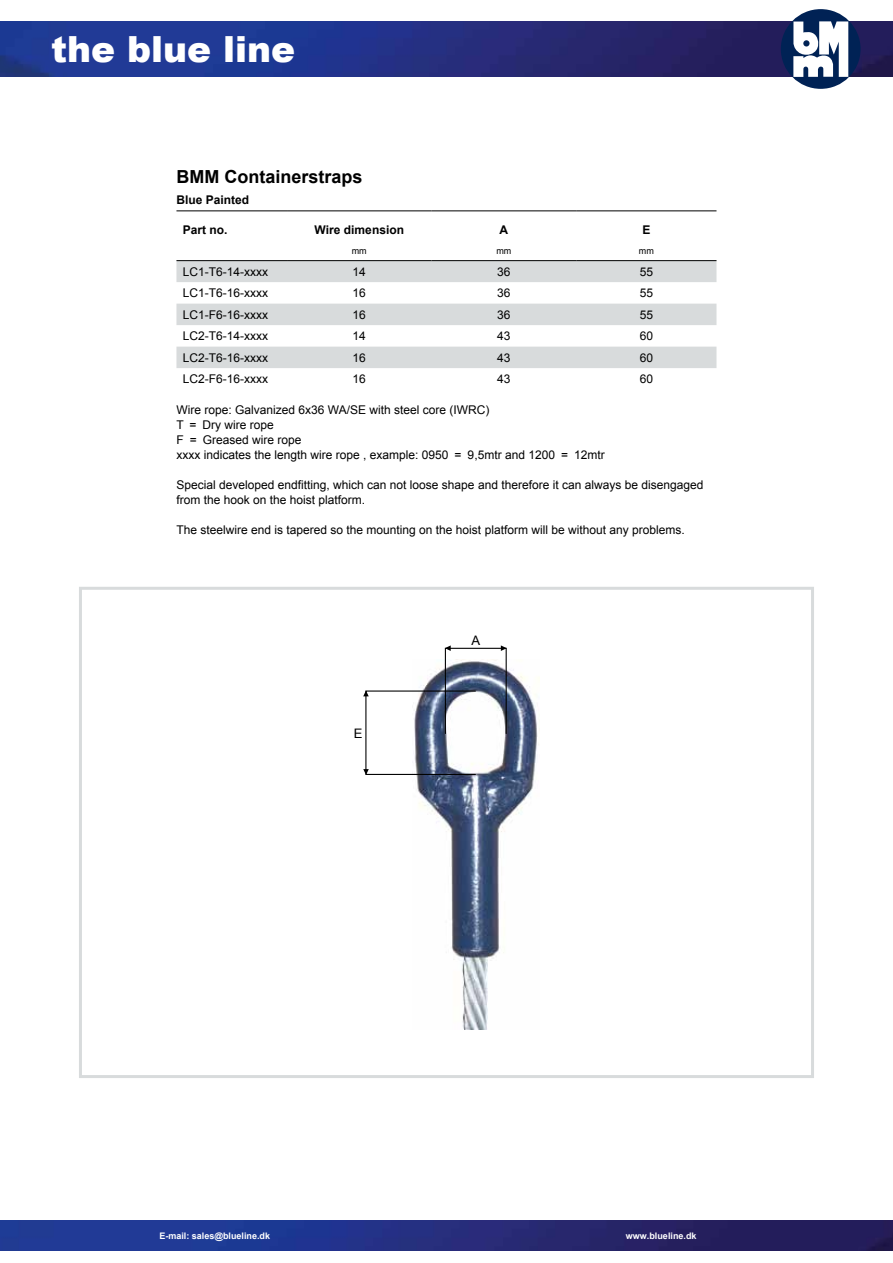
<style>
.page{position:relative;width:893px;height:1263px;background:#fff}
.page>*{position:absolute;margin:0;border:0;box-sizing:border-box;transform-origin:0 0}
.t1{font:900 36px "Arial";color:#fff}
.t2{font:700 18px "Arial";color:#000}
.t3{font:13.05px "Arial";color:#000}
.t4{font:12px/15px "Arial";color:#000}
.t5{font:700 12px "Arial";color:#000}
.t6{font:700 9px "Arial";color:#fff}
.t7{font:9px "Arial";color:#000}
</style>
<div class="page">
<div style="left:79px;top:587px;width:735px;height:491px;border:3px solid #d8dbdc"></div>
<svg style="left:176px;top:261px;width:540px;height:107px;fill:#d8dbdc"></svg>
<hr style="left:176px;top:260px;width:111px;height:1px;background:#000">
<hr style="left:287px;top:260px;width:145px;height:1px;background:#000">
<hr style="left:432px;top:260px;width:144px;height:1px;background:#000">
<hr style="left:576px;top:260px;width:140px;height:1px;background:#000">
<hr style="left:176px;top:210px;width:111px;height:1px;background:#000">
<hr style="left:287px;top:210px;width:145px;height:1px;background:#000">
<hr style="left:432px;top:210px;width:144px;height:1px;background:#000">
<hr style="left:576px;top:210px;width:140px;height:1px;background:#000">
<img style="left:414px;top:660px;width:125px;height:370px">
<div style="left:445px;top:648px;width:62px;height:86px;border:1px solid #000"></div>
<svg style="left:501px;top:645px;width:6px;height:6px"></svg>
<svg style="left:445px;top:645px;width:6px;height:6px"></svg>
<div style="left:365px;top:690px;width:111px;height:85px;border:1px solid #000"></div>
<svg style="left:363px;top:769px;width:6px;height:6px"></svg>
<svg style="left:363px;top:690px;width:6px;height:6px"></svg>
<img style="left:0;top:21px;width:893px;height:56px">
<div style="left:781px;top:9px;width:79px;height:80px;background:#025;border-radius:50%"></div>
<svg style="left:793px;top:21px;width:55px;height:56px"></svg>
<img style="left:0;top:1220px;width:893px;height:30px">
<h1 class="t1" style="left:51px;top:23px;width:246px">the blue line</h1>
<h2 class="t2" style="left:176px;top:165px;width:188px">BMM Containerstraps</h2>
<p class="t5" style="left:176px;top:192px;width:74px">Blue Painted</p>
<p class="t5" style="left:183px;top:222px;width:46px">Part no.</p>
<p class="t5" style="left:315px;top:222px;width:91px">Wire dimension</p>
<p class="t5" style="left:500px;top:222px;width:10px">A</p>
<p class="t5" style="left:642px;top:222px;width:10px">E</p>
<p class="t7" style="left:352px;top:245px;width:16px">mm</p>
<p class="t7" style="left:496px;top:245px;width:16px">mm</p>
<p class="t7" style="left:639px;top:245px;width:16px">mm</p>
<p class="t4" style="left:183px;top:264px;width:87px">LC1-T6-14-xxxx</p>
<p class="t4" style="left:353px;top:264px;width:15px">14</p>
<p class="t4" style="left:497px;top:264px;width:15px">36</p>
<p class="t4" style="left:640px;top:264px;width:15px">55</p>
<p class="t4" style="left:183px;top:286px;width:87px">LC1-T6-16-xxxx</p>
<p class="t4" style="left:353px;top:286px;width:15px">16</p>
<p class="t4" style="left:497px;top:286px;width:15px">36</p>
<p class="t4" style="left:640px;top:286px;width:15px">55</p>
<p class="t4" style="left:183px;top:307px;width:87px">LC1-F6-16-xxxx</p>
<p class="t4" style="left:353px;top:307px;width:15px">16</p>
<p class="t4" style="left:497px;top:307px;width:15px">36</p>
<p class="t4" style="left:640px;top:307px;width:15px">55</p>
<p class="t4" style="left:183px;top:329px;width:87px">LC2-T6-14-xxxx</p>
<p class="t4" style="left:353px;top:329px;width:15px">14</p>
<p class="t4" style="left:497px;top:329px;width:15px">43</p>
<p class="t4" style="left:640px;top:329px;width:15px">60</p>
<p class="t4" style="left:183px;top:350px;width:87px">LC2-T6-16-xxxx</p>
<p class="t4" style="left:353px;top:350px;width:15px">16</p>
<p class="t4" style="left:497px;top:350px;width:15px">43</p>
<p class="t4" style="left:640px;top:350px;width:15px">60</p>
<p class="t4" style="left:183px;top:372px;width:87px">LC2-F6-16-xxxx</p>
<p class="t4" style="left:353px;top:372px;width:15px">16</p>
<p class="t4" style="left:497px;top:372px;width:15px">43</p>
<p class="t4" style="left:640px;top:372px;width:15px">60</p>
<p class="t4" style="left:176px;top:402px;width:430px">Wire rope: Galvanized 6x36 WA/SE with steel core (IWRC)<br>T = Dry wire rope<br>F = Greased wire rope<br>xxxx indicates the length wire rope , example: 0950 = 9,5mtr and 1200 = 12mtr</p>
<p class="t4" style="left:176px;top:477px;width:528px">Special developed endfitting, which can not loose shape and therefore it can always be disengaged from the hook on the hoist platform.</p>
<p class="t4" style="left:176px;top:522px;width:510px">The steelwire end is tapered so the mounting on the hoist platform will be without any problems.</p>
<p class="t3" style="left:354px;top:724px;width:10px">E</p>
<p class="t3" style="left:472px;top:631px;width:10px">A</p>
<p class="t6" style="left:159px;top:1229px;width:112px">E-mail: sales@blueline.dk</p>
<p class="t6" style="left:626px;top:1229px;width:72px">www.blueline.dk</p>
</div>
